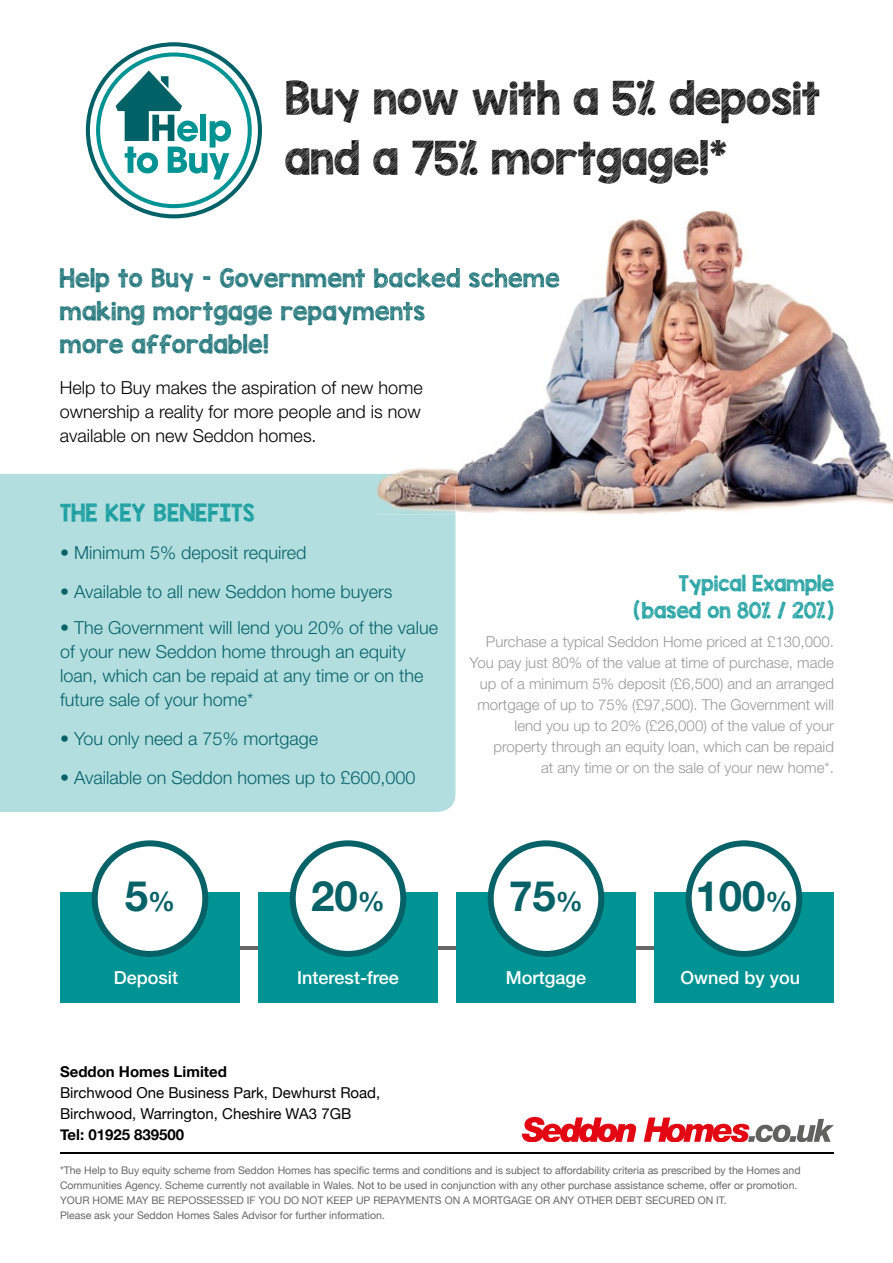
<style>
.page{position:relative;width:893px;height:1263px;background:#fff}
.page>*{position:absolute;margin:0;border:0;box-sizing:border-box;transform-origin:0 0}
.t1{font:700 42px "Helvetica Neue LT Std";color:#076267}
.t2{font:37.5px/60px "KG Blank Space Sketch";color:#000}
.t3{font:21px/33px "KG Blank Space Sketch";letter-spacing:.02em;color:#006267}
.t4{font:19.5px "KG Blank Space Sketch";letter-spacing:.03em;color:#009394}
.t5{font:300 18px/24px "Helvetica Neue LT Std";color:#076267}
.t6{font:300 18px/24px "Helvetica Neue LT Std";color:#000;text-align:justify}
.t7{font:500 18px "Helvetica Neue LT Std";color:#fff}
.t8{font:18px/27px "KG Blank Space Sketch";color:#009394;text-align:right}
.t9{font:300 15px/21px "Helvetica Neue LT Std";color:#9a999a;text-align:right}
.t10{font:15px/21px "Helvetica Neue";color:#000}
.t11{font:700 15px "Helvetica Neue";color:#000}
.t12{font:10.5px/15px "Helvetica Neue";color:#666766}
.s1{font-size:27px}
</style>
<div class="page">
<div style="left:0;top:474px;width:455px;height:338px;background:#b2dedf"></div>
<hr style="left:235px;top:946px;width:419px;height:3px;background:#666766">
<div style="left:258px;top:892px;width:180px;height:111px;background:#009394"></div>
<div style="left:456px;top:892px;width:180px;height:111px;background:#009394"></div>
<div style="left:654px;top:892px;width:180px;height:111px;background:#009394"></div>
<div style="left:60px;top:892px;width:180px;height:111px;background:#009394"></div>
<svg style="left:86px;top:42px;width:176px;height:176px"></svg>
<svg style="left:92px;top:840px;width:116px;height:117px"></svg>
<svg style="left:290px;top:840px;width:116px;height:117px"></svg>
<svg style="left:488px;top:840px;width:116px;height:117px"></svg>
<svg style="left:686px;top:840px;width:116px;height:117px"></svg>
<img style="left:384px;top:211px;width:509px;height:303px">
<img style="left:377px;top:474px;width:78px;height:40px">
<img style="left:377px;top:268px;width:183px;height:24px">
<img style="left:377px;top:301px;width:48px;height:24px">
<svg style="left:522px;top:1117px;width:114px;height:25px"></svg>
<svg style="left:644px;top:1117px;width:190px;height:25px"></svg>
<hr style="left:60px;top:1152px;width:774px;height:2px;background:#000">
<h2 class="t2" style="left:285px;top:68px;width:537px">Buy now with a 5% deposit and a 75% mortgage!<sup>*</sup></h2>
<h3 class="t3" style="left:60px;top:261px;width:501px">Help to Buy – Government backed scheme making mortgage repayments<br>more affordable!</h3>
<h3 class="t6" style="left:60px;top:375px;width:364px">Help to Buy makes the aspiration of new home ownership a reality for more people and is now available on new Seddon homes.</h3>
<h3 class="t4" style="left:60px;top:499px;width:196px">THE KEY BENEFITS</h3>
<h3 class="t5" style="left:60px;top:540px;width:248px">• Minimum 5% deposit required</h3>
<h3 class="t5" style="left:60px;top:579px;width:334px">• Available to all new Seddon home buyers</h3>
<h3 class="t5" style="left:60px;top:615px;width:379px">• The Government will lend you 20% of the value of your new Seddon home through an equity loan, which can be repaid at any time or on the future sale of your home*</h3>
<h3 class="t5" style="left:60px;top:726px;width:260px">• You only need a 75% mortgage</h3>
<h3 class="t5" style="left:60px;top:765px;width:357px">• Available on Seddon homes up to £600,000</h3>
<h3 class="t8" style="left:633px;top:569px;width:202px">Typical Example (based on 80% / 20%)</h3>
<p class="t9" style="left:470px;top:631px;width:366px">Purchase a typical Seddon Home priced at £130,000.<br>You pay just 80% of the value at time of purchase, made up of a minimum 5% deposit (£6,500) and an arranged mortgage of up to 75% (£97,500). The Government will lend you up to 20% (£26,000) of the value of your property through an equity loan, which can be repaid<br>at any time or on the sale of your new home*.</p>
<h1 class="t1" style="left:125px;top:870px;width:52px">5<span class="s1">%</span></h1>
<h1 class="t1" style="left:311px;top:870px;width:75px">20<span class="s1">%</span></h1>
<h1 class="t1" style="left:509px;top:870px;width:75px">75<span class="s1">%</span></h1>
<h1 class="t1" style="left:695px;top:870px;width:99px">100<span class="s1">%</span></h1>
<h3 class="t7" style="left:114px;top:967px;width:66px">Deposit</h3>
<h3 class="t7" style="left:297px;top:967px;width:103px">Interest-free</h3>
<h3 class="t7" style="left:506px;top:967px;width:82px">Mortgage</h3>
<h3 class="t7" style="left:680px;top:967px;width:121px">Owned by you</h3>
<h3 class="t11" style="left:60px;top:1059px;width:168px">Seddon Homes Limited</h3>
<h3 class="t10" style="left:60px;top:1083px;width:322px">Birchwood One Business Park, Dewhurst Road,<br>Birchwood, Warrington, Cheshire WA3 7GB</h3>
<h3 class="t11" style="left:60px;top:1122px;width:126px">Tel: 01925 839500</h3>
<p class="t12" style="left:60px;top:1164px;width:742px">*The Help to Buy equity scheme from Seddon Homes has specific terms and conditions and is subject to affordability criteria as prescribed by the Homes and Communities Agency. Scheme currently not available in Wales. Not to be used in conjunction with any other purchase assistance scheme, offer or promotion.<br>YOUR HOME MAY BE REPOSSESSED IF YOU DO NOT KEEP UP REPAYMENTS ON A MORTGAGE OR ANY OTHER DEBT SECURED ON IT.<br>Please ask your Seddon Homes Sales Advisor for further information.</p>
</div>
